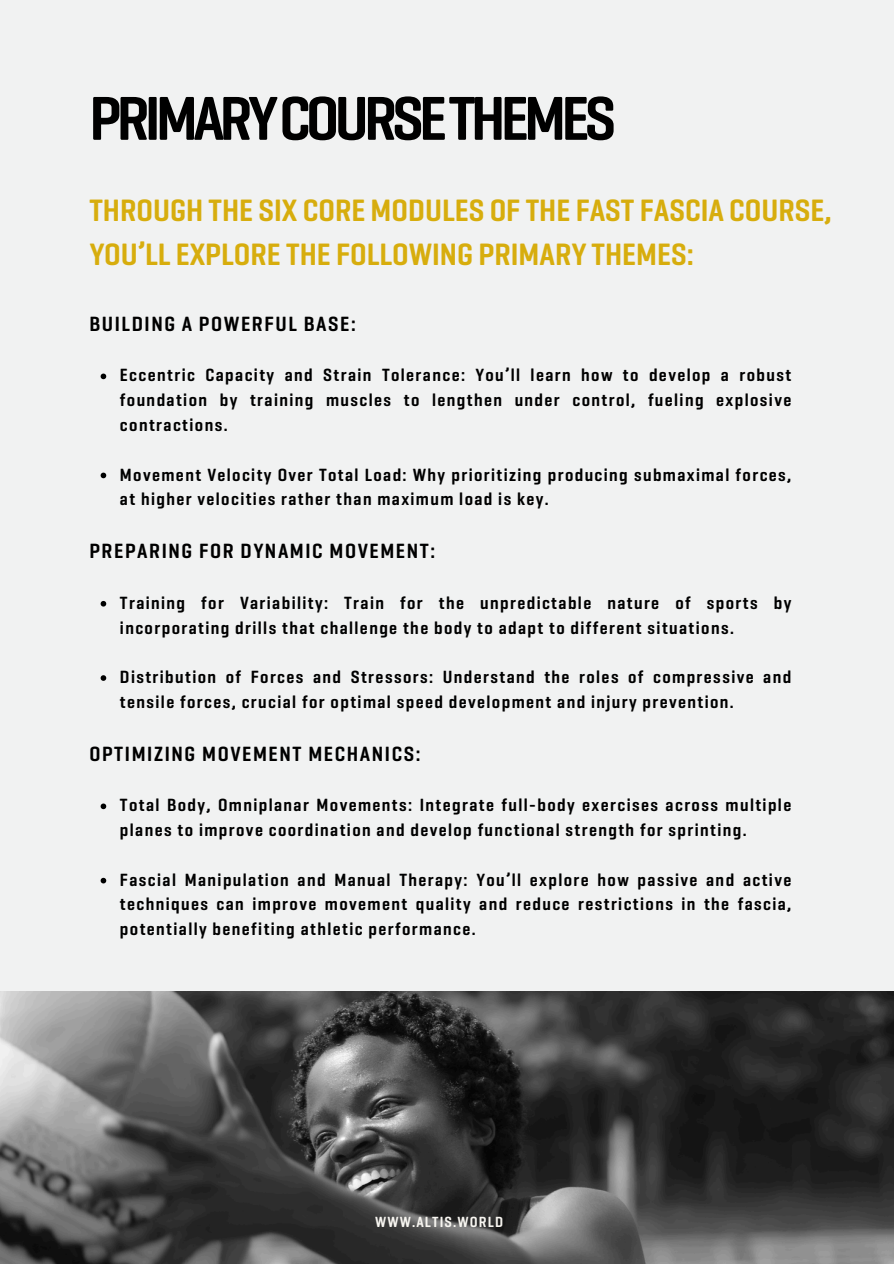
<style>
.page{position:relative;width:894px;height:1264px;background:#fff}
.page>*{position:absolute;margin:0;border:0;box-sizing:border-box;transform-origin:0 0}
.t1{font:600 63px "Geogrotesque Cond";letter-spacing:-.07em;color:#000}
.t2{font:600 31.5px/43.8px "Geogrotesque Cond";color:#d7ad0d}
.t3{font:600 21px "Geogrotesque Cond";letter-spacing:.075em;color:#000}
.t4{font:600 18px/24.8px "Geogrotesque Cond";letter-spacing:.075em;color:#000}
.t5{font:600 15px "Geogrotesque Cond";letter-spacing:.075em;color:#f8f6f1}
</style>
<div class="page">
<div style="left:0;top:0;width:893px;height:1263px;background:#f1f2f2"></div>
<svg style="left:101px;top:373px;width:5px;height:6px"></svg>
<svg style="left:101px;top:472px;width:5px;height:6px"></svg>
<svg style="left:101px;top:601px;width:5px;height:5px"></svg>
<svg style="left:101px;top:675px;width:5px;height:6px"></svg>
<svg style="left:101px;top:803px;width:5px;height:6px"></svg>
<svg style="left:101px;top:877px;width:5px;height:6px"></svg>
<img style="left:0;top:991px;width:893px;height:272px">
<p class="t1" style="left:89px;top:77px;width:528px">PRIMARYCOURSETHEMES</p>
<p class="t2" style="left:89px;top:188px;width:743px">THROUGH THE SIX CORE MODULES OF THE FAST FASCIA COURSE,<br>YOU’LL EXPLORE THE FOLLOWING PRIMARY THEMES:</p>
<h1 class="t3" style="left:89px;top:310px;width:268px">BUILDING A POWERFUL BASE:</h1>
<h2 class="t4" style="left:120px;top:363px;width:672px;text-align:justify">Eccentric Capacity and Strain Tolerance: You’ll learn how to develop a robust foundation by training muscles to lengthen under control, fueling explosive contractions.</h2>
<h3 class="t4" style="left:120px;top:462px;width:672px">Movement Velocity Over Total Load: Why prioritizing producing submaximal forces, at higher velocities rather than maximum load is key.</h3>
<p class="t3" style="left:89px;top:537px;width:347px">PREPARING FOR DYNAMIC MOVEMENT:</p>
<p class="t4" style="left:120px;top:590px;width:672px">Training for Variability: Train for the unpredictable nature of sports by incorporating drills that challenge the body to adapt to different situations.</p>
<h3 class="t4" style="left:120px;top:664px;width:672px">Distribution of Forces and Stressors: Understand the roles of compressive and tensile forces, crucial for optimal speed development and injury prevention.</h3>
<p class="t3" style="left:89px;top:739px;width:332px">OPTIMIZING MOVEMENT MECHANICS:</p>
<p class="t4" style="left:120px;top:792px;width:672px">Total Body, Omniplanar Movements: Integrate full-body exercises across multiple planes to improve coordination and develop functional strength for sprinting.</p>
<h3 class="t4" style="left:120px;top:867px;width:672px;text-align:justify">Fascial Manipulation and Manual Therapy: You’ll explore how passive and active techniques can improve movement quality and reduce restrictions in the fascia, potentially benefiting athletic performance.</h3>
<p class="t5" style="left:375px;top:1211px;width:129px">WWW.ALTIS.WORLD</p>
</div>
